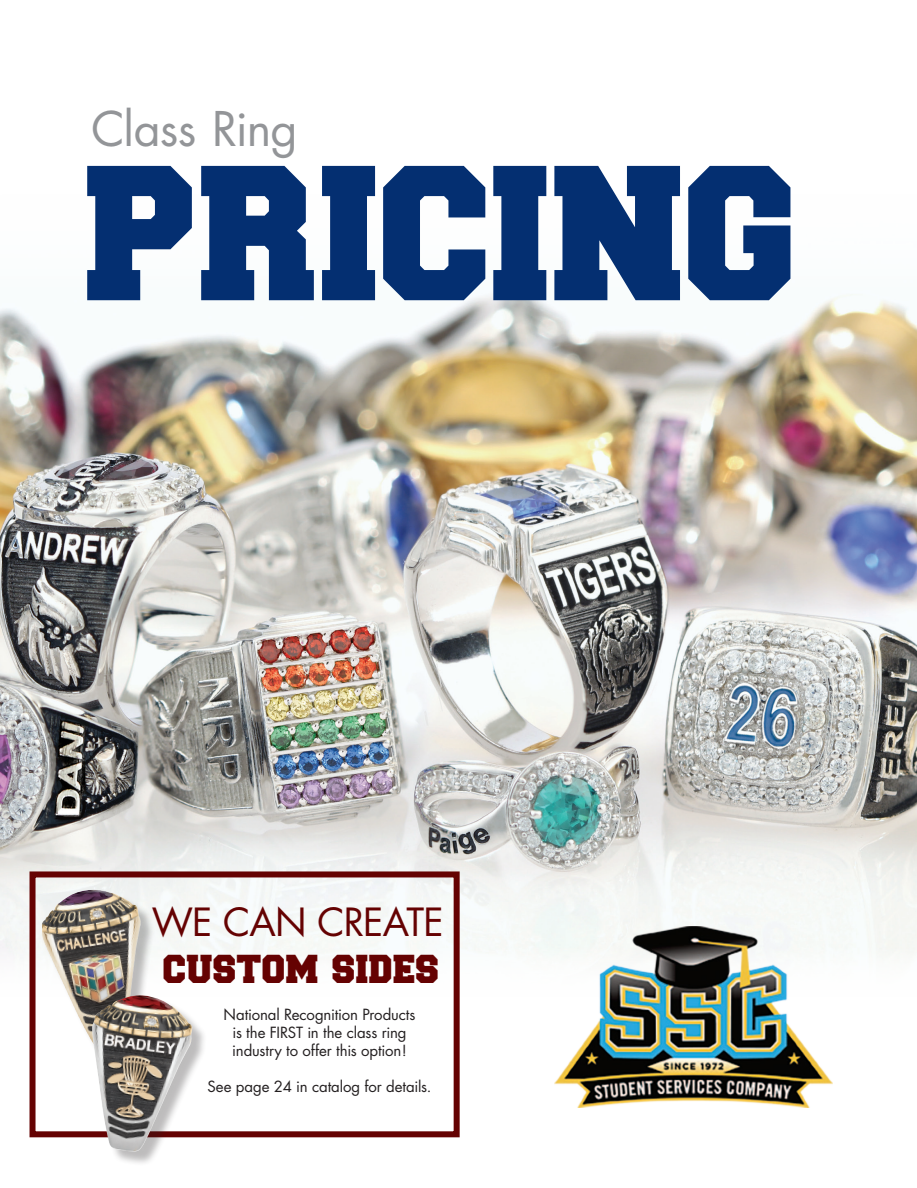
<style>
.page{position:relative;width:917px;height:1188px;background:#fff}
.page>*{position:absolute;margin:0;border:0;box-sizing:border-box;transform-origin:0 0}
.t1{font:201.45px "Freshman";letter-spacing:-.015em;color:#042f71}
.t2{font:46.5px "Futura";letter-spacing:-.02em;color:#939598}
.t3{font:42px "Freshman";letter-spacing:-.005em;color:#650202}
.t4{font:37.8px "Futura";letter-spacing:-.025em;color:#650202}
.t5{font:15px/18px "Futura";letter-spacing:-.01em;color:#231f20;text-align:center}
</style>
<div class="page">
<img style="left:0;top:284px;width:916px;height:717px">
<div style="left:29px;top:871px;width:430px;height:266px;border:6px solid #650202"></div>
<div style="left:44px;top:892px;width:112px;height:169px;background:#231f20;opacity:.3"></div>
<img style="left:41px;top:890px;width:101px;height:156px">
<div style="left:94px;top:997px;width:113px;height:169px;background:#231f20;opacity:.3"></div>
<img style="left:91px;top:995px;width:102px;height:157px">
<img style="left:554px;top:926px;width:277px;height:181px">
<h2 class="t2" style="left:92px;top:99px;width:208px">Class Ring</h2>
<h1 class="t1" style="left:88px;top:129px;width:715px">PRICING</h1>
<h3 class="t4" style="left:152px;top:898px;width:293px">WE CAN CREATE</h3>
<h3 class="t3" style="left:164px;top:947px;width:278px">CUSTOM SIDES</h3>
<p class="t5" style="left:223px;top:1006px;width:193px">National Recognition Products is the FIRST in the class ring industry to offer this option!</p>
<p class="t5" style="left:207px;top:1078px;width:225px">See page 24 in catalog for details.</p>
</div>
